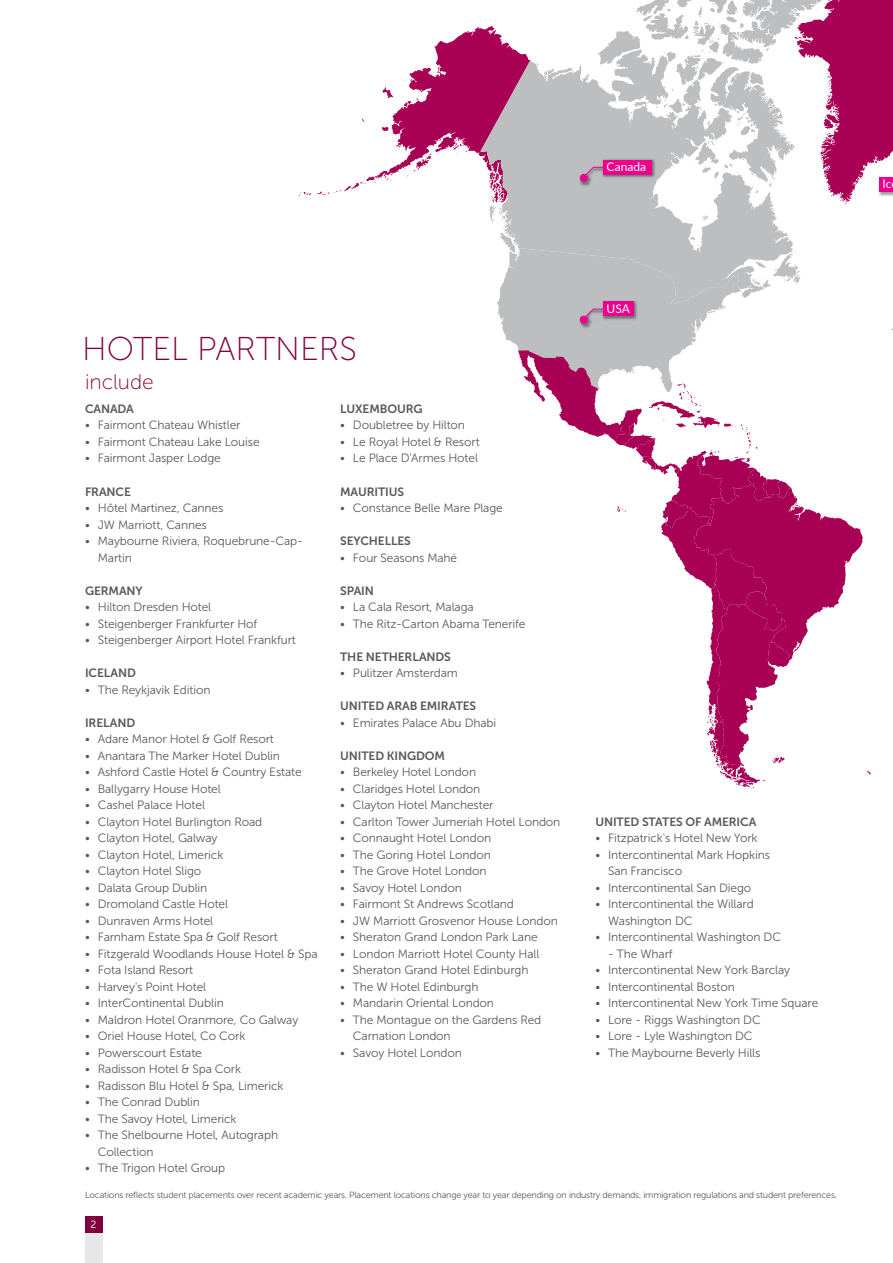
<style>
.page{position:relative;width:893px;height:1263px;background:#fff}
.page>*{position:absolute;margin:0;border:0;box-sizing:border-box;transform-origin:0 0}
.t1{font:33px "Museo Sans 100";color:#83003f}
.t2{font:21px "Museo Sans 100";letter-spacing:-.005em;color:#83003f}
.t3{font:12px/16.5px "Museo Sans 300";letter-spacing:-.01em;color:#58595b}
.t4{font:12px "Museo Sans 700";letter-spacing:-.01em;color:#58595b}
.t5{font:12px "Lato";color:#fff}
.t6{font:10.5px "Museo Sans 300";color:#fff}
.t7{font:9px "Museo Sans 300";letter-spacing:-.02em;color:#58595b}
</style>
<div class="page">
<svg style="left:298px;top:27px;width:182px;height:170px"></svg>
<svg style="left:855px;top:0;width:38px;height:197px;background:#b21d68"></svg>
<svg style="left:480px;top:0;width:375px;height:248px"></svg>
<img style="left:878px;top:168px;width:15px;height:28px">
<div style="left:879px;top:177px;width:14px;height:14px;background:#ec008c"></div>
<svg style="left:497px;top:248px;width:374px;height:541px"></svg>
<img style="left:579px;top:158px;width:76px;height:28px">
<div style="left:603px;top:160px;width:48px;height:14px;background:#ec008c"></div>
<div style="left:580px;top:174px;width:8px;height:8px;background:#ec008c;border-radius:50%"></div>
<svg style="left:582px;top:166px;width:23px;height:13px"></svg>
<div style="left:85px;top:1216px;width:17px;height:17px;background:#83003f"></div>
<div style="left:85px;top:1233px;width:17px;height:30px;background:#e6e7e8"></div>
<p class="t5" style="left:607px;top:158px;width:41px">Canada</p>
<h1 class="t1" style="left:82px;top:331px;width:276px">HOTEL PARTNERS</h1>
<h2 class="t2" style="left:85px;top:371px;width:70px">include</h2>
<p class="t4" style="left:85px;top:402px;width:50px">CANADA</p>
<p class="t3" style="left:85px;top:417px;width:157px">• Fairmont Chateau Whistler</p>
<p class="t3" style="left:85px;top:434px;width:176px">• Fairmont Chateau Lake Louise</p>
<p class="t3" style="left:85px;top:450px;width:137px">• Fairmont Jasper Lodge</p>
<p class="t4" style="left:85px;top:485px;width:47px">FRANCE</p>
<p class="t3" style="left:85px;top:500px;width:140px">• Hôtel Martinez, Cannes</p>
<p class="t3" style="left:85px;top:516px;width:123px">• JW Marriott, Cannes</p>
<p class="t3" style="left:98px;top:533px;width:207px;text-indent:-13px">• Maybourne Riviera, Roquebrune-Cap-<br>Martin</p>
<p class="t4" style="left:85px;top:584px;width:59px">GERMANY</p>
<p class="t3" style="left:85px;top:599px;width:128px">• Hilton Dresden Hotel</p>
<p class="t3" style="left:85px;top:615px;width:174px">• Steigenberger Frankfurter Hof</p>
<p class="t3" style="left:85px;top:632px;width:212px">• Steigenberger Airport Hotel Frankfurt</p>
<p class="t4" style="left:85px;top:666px;width:52px">ICELAND</p>
<p class="t3" style="left:85px;top:681px;width:127px">• The Reykjavik Edition</p>
<p class="t4" style="left:85px;top:716px;width:52px">IRELAND</p>
<p class="t3" style="left:85px;top:731px;width:190px">• Adare Manor Hotel &amp; Golf Resort</p>
<p class="t3" style="left:85px;top:747px;width:196px">• Anantara The Marker Hotel Dublin</p>
<p class="t3" style="left:85px;top:764px;width:218px">• Ashford Castle Hotel &amp; Country Estate</p>
<p class="t3" style="left:85px;top:780px;width:137px">• Ballygarry House Hotel</p>
<p class="t3" style="left:85px;top:797px;width:121px">• Cashel Palace Hotel</p>
<p class="t3" style="left:85px;top:813px;width:179px">• Clayton Hotel Burlington Road</p>
<p class="t3" style="left:85px;top:830px;width:134px">• Clayton Hotel, Galway</p>
<p class="t3" style="left:85px;top:846px;width:140px">• Clayton Hotel, Limerick</p>
<p class="t3" style="left:85px;top:863px;width:118px">• Clayton Hotel Sligo</p>
<p class="t3" style="left:85px;top:879px;width:124px">• Dalata Group Dublin</p>
<p class="t3" style="left:85px;top:896px;width:145px">• Dromoland Castle Hotel</p>
<p class="t3" style="left:85px;top:912px;width:130px">• Dunraven Arms Hotel</p>
<p class="t3" style="left:85px;top:929px;width:194px">• Farnham Estate Spa &amp; Golf Resort</p>
<p class="t3" style="left:85px;top:945px;width:234px">• Fitzgerald Woodlands House Hotel &amp; Spa</p>
<p class="t3" style="left:85px;top:962px;width:110px">• Fota Island Resort</p>
<p class="t3" style="left:85px;top:978px;width:123px">• Harvey's Point Hotel</p>
<p class="t3" style="left:85px;top:995px;width:140px">• InterContinental Dublin</p>
<p class="t3" style="left:85px;top:1011px;width:215px">• Maldron Hotel Oranmore, Co Galway</p>
<p class="t3" style="left:85px;top:1028px;width:162px">• Oriel House Hotel, Co Cork</p>
<p class="t3" style="left:85px;top:1044px;width:118px">• Powerscourt Estate</p>
<p class="t3" style="left:85px;top:1061px;width:158px">• Radisson Hotel &amp; Spa Cork</p>
<p class="t3" style="left:85px;top:1077px;width:200px">• Radisson Blu Hotel &amp; Spa, Limerick</p>
<p class="t3" style="left:85px;top:1094px;width:116px">• The Conrad Dublin</p>
<p class="t3" style="left:85px;top:1110px;width:153px">• The Savoy Hotel, Limerick</p>
<p class="t3" style="left:98px;top:1127px;width:182px;text-indent:-13px">• The Shelbourne Hotel, Autograph<br>Collection</p>
<p class="t3" style="left:85px;top:1160px;width:142px">• The Trigon Hotel Group</p>
<p class="t4" style="left:340px;top:402px;width:84px">LUXEMBOURG</p>
<p class="t3" style="left:340px;top:417px;width:126px">• Doubletree by Hilton</p>
<p class="t3" style="left:340px;top:434px;width:141px">• Le Royal Hotel &amp; Resort</p>
<p class="t3" style="left:340px;top:450px;width:139px">• Le Place D'Armes Hotel</p>
<p class="t4" style="left:340px;top:485px;width:65px">MAURITIUS</p>
<p class="t3" style="left:340px;top:500px;width:164px">• Constance Belle Mare Plage</p>
<p class="t4" style="left:340px;top:534px;width:72px">SEYCHELLES</p>
<p class="t3" style="left:340px;top:549px;width:119px">• Four Seasons Mahé</p>
<p class="t4" style="left:340px;top:584px;width:35px">SPAIN</p>
<p class="t3" style="left:340px;top:599px;width:135px">• La Cala Resort, Malaga</p>
<p class="t3" style="left:340px;top:615px;width:187px">• The Ritz-Carton Abama Tenerife</p>
<p class="t4" style="left:340px;top:650px;width:112px">THE NETHERLANDS</p>
<p class="t3" style="left:340px;top:665px;width:119px">• Pulitzer Amsterdam</p>
<p class="t4" style="left:340px;top:699px;width:138px">UNITED ARAB EMIRATES</p>
<p class="t3" style="left:340px;top:714px;width:158px">• Emirates Palace Abu Dhabi</p>
<p class="t4" style="left:340px;top:749px;width:106px">UNITED KINGDOM</p>
<p class="t3" style="left:340px;top:764px;width:137px">• Berkeley Hotel London</p>
<p class="t3" style="left:340px;top:780px;width:142px">• Claridges Hotel London</p>
<p class="t3" style="left:340px;top:797px;width:155px">• Clayton Hotel Manchester</p>
<p class="t3" style="left:340px;top:813px;width:222px">• Carlton Tower Jumeriah Hotel London</p>
<p class="t3" style="left:340px;top:830px;width:153px">• Connaught Hotel London</p>
<p class="t3" style="left:340px;top:846px;width:152px">• The Goring Hotel London</p>
<p class="t3" style="left:340px;top:863px;width:148px">• The Grove Hotel London</p>
<p class="t3" style="left:340px;top:879px;width:123px">• Savoy Hotel London</p>
<p class="t3" style="left:340px;top:896px;width:175px">• Fairmont St Andrews Scotland</p>
<p class="t3" style="left:340px;top:912px;width:219px">• JW Marriott Grosvenor House London</p>
<p class="t3" style="left:340px;top:929px;width:199px">• Sheraton Grand London Park Lane</p>
<p class="t3" style="left:340px;top:945px;width:201px">• London Marriott Hotel County Hall</p>
<p class="t3" style="left:340px;top:962px;width:190px">• Sheraton Grand Hotel Edinburgh</p>
<p class="t3" style="left:340px;top:978px;width:140px">• The W Hotel Edinburgh</p>
<p class="t3" style="left:340px;top:995px;width:155px">• Mandarin Oriental London</p>
<p class="t3" style="left:353px;top:1011px;width:190px;text-indent:-13px">• The Montague on the Gardens Red<br>Carnation London</p>
<p class="t3" style="left:340px;top:1044px;width:123px">• Savoy Hotel London</p>
<p class="t5" style="left:607px;top:300px;width:25px">USA</p>
<p class="t4" style="left:595px;top:815px;width:163px">UNITED STATES OF AMERICA</p>
<p class="t3" style="left:595px;top:830px;width:164px">• Fitzpatrick's Hotel New York</p>
<p class="t3" style="left:608px;top:846px;width:163px;text-indent:-13px">• Intercontinental Mark Hopkins<br>San Francisco</p>
<p class="t3" style="left:595px;top:879px;width:158px">• Intercontinental San Diego</p>
<p class="t3" style="left:608px;top:896px;width:147px;text-indent:-13px">• Intercontinental the Willard<br>Washington DC</p>
<p class="t3" style="left:595px;top:929px;width:187px">• Intercontinental Washington DC</p>
<p class="t3" style="left:608px;top:945px;width:66px">- The Wharf</p>
<p class="t3" style="left:595px;top:962px;width:196px">• Intercontinental New York Barclay</p>
<p class="t3" style="left:595px;top:978px;width:141px">• Intercontinental Boston</p>
<p class="t3" style="left:595px;top:995px;width:225px">• Intercontinental New York Time Square</p>
<p class="t3" style="left:595px;top:1011px;width:167px">• Lore - Riggs Washington DC</p>
<p class="t3" style="left:595px;top:1028px;width:159px">• Lore - Lyle Washington DC</p>
<p class="t3" style="left:595px;top:1044px;width:167px">• The Maybourne Beverly Hills</p>
<p class="t7" style="left:85px;top:1190px;width:753px">Locations reflects student placements over recent academic years. Placement locations change year to year depending on industry demands, immigration regulations and student preferences.</p>
<p class="t6" style="left:91px;top:1219px;width:7px">2</p>
<p class="t5" style="left:883px;top:175px;width:10px">Ic</p>
</div>
